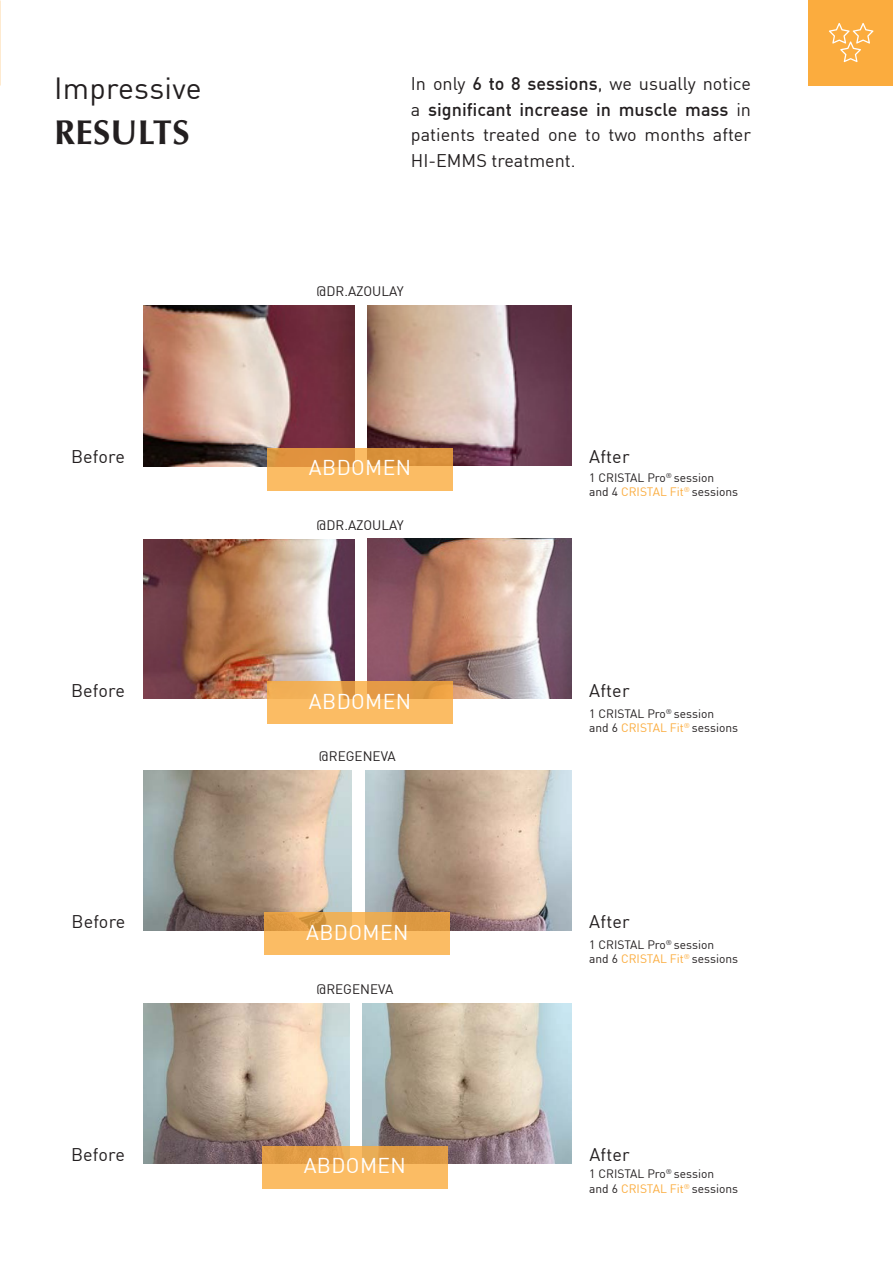
<style>
.page{position:relative;width:893px;height:1263px;background:#fff}
.page>*{position:absolute;margin:0;border:0;box-sizing:border-box;transform-origin:0 0}
.t1{font:700 34.5px "Optima LT Std";letter-spacing:.01em;color:#231f20}
.t2{font:30px "DIN Pro";letter-spacing:.01em;color:#231f20}
.t3{font:21px "DIN Pro";letter-spacing:.02em;color:#fff}
.t4{font:18px/25.5px "DIN Pro";color:#231f20;text-align:justify}
.t5{font:13.5px "DIN Pro";color:#231f20}
.t6{font:12px "DIN Pro";color:#231f20}
.s1{font-weight:500}
.s2{color:#fbac3e}
</style>
<div class="page">
<img style="left:368px;top:539px;width:203px;height:160px">
<img style="left:368px;top:305px;width:203px;height:160px">
<img style="left:143px;top:539px;width:211px;height:160px">
<img style="left:143px;top:306px;width:211px;height:161px">
<img style="left:365px;top:770px;width:206px;height:160px">
<img style="left:143px;top:770px;width:209px;height:160px">
<img style="left:363px;top:1003px;width:208px;height:160px">
<img style="left:143px;top:1004px;width:206px;height:159px">
<div style="left:809px;top:0;width:84px;height:85px;background:#fbac3e"></div>
<svg style="left:829px;top:23px;width:44px;height:39px"></svg>
<svg style="left:267px;top:448px;width:186px;height:42px;background:#eeaa53"></svg>
<svg style="left:267px;top:682px;width:186px;height:42px;background:#f4b35b"></svg>
<svg style="left:265px;top:913px;width:185px;height:42px;background:#f0b059"></svg>
<svg style="left:262px;top:1146px;width:186px;height:42px;background:#f0b058"></svg>
<p class="t2" style="left:54px;top:66px;width:149px">Impressive</p>
<p class="t1" style="left:54px;top:113px;width:137px">RESULTS</p>
<p class="t4" style="left:411px;top:70px;width:342px">In only <span class="s1">6 to 8 sessions</span>, we usually notice a <span class="s1">significant increase in muscle mass</span> in patients treated one to two months after HI-EMMS treatment.</p>
<p class="t5" style="left:316px;top:281px;width:89px">@DR.AZOULAY</p>
<p class="t4" style="left:71px;top:443px;width:55px">Before</p>
<p class="t4" style="left:589px;top:443px;width:42px">After</p>
<p class="t6" style="left:589px;top:468px;width:126px">1 CRISTAL Pro<sup>®</sup> session</p>
<p class="t6" style="left:589px;top:483px;width:150px">and 4 <span class="s2">CRISTAL Fit</span><sup>®</sup> sessions</p>
<p class="t3" style="left:309px;top:452px;width:104px">ABDOMEN</p>
<p class="t5" style="left:316px;top:514px;width:89px">@DR.AZOULAY</p>
<p class="t4" style="left:71px;top:677px;width:55px">Before</p>
<p class="t4" style="left:589px;top:677px;width:42px">After</p>
<p class="t6" style="left:589px;top:704px;width:126px">1 CRISTAL Pro<sup>®</sup> session</p>
<p class="t6" style="left:589px;top:718px;width:150px">and 6 <span class="s2">CRISTAL Fit</span><sup>®</sup> sessions</p>
<p class="t3" style="left:309px;top:685px;width:104px">ABDOMEN</p>
<p class="t5" style="left:319px;top:745px;width:78px">@REGENEVA</p>
<p class="t4" style="left:71px;top:908px;width:55px">Before</p>
<p class="t4" style="left:589px;top:908px;width:42px">After</p>
<p class="t3" style="left:306px;top:916px;width:104px">ABDOMEN</p>
<p class="t6" style="left:589px;top:935px;width:126px">1 CRISTAL Pro<sup>®</sup> session</p>
<p class="t6" style="left:589px;top:949px;width:150px">and 6 <span class="s2">CRISTAL Fit</span><sup>®</sup> sessions</p>
<p class="t5" style="left:316px;top:979px;width:78px">@REGENEVA</p>
<p class="t4" style="left:71px;top:1141px;width:55px">Before</p>
<p class="t4" style="left:589px;top:1141px;width:42px">After</p>
<p class="t3" style="left:304px;top:1150px;width:104px">ABDOMEN</p>
<p class="t6" style="left:589px;top:1164px;width:126px">1 CRISTAL Pro<sup>®</sup> session</p>
<p class="t6" style="left:589px;top:1179px;width:150px">and 6 <span class="s2">CRISTAL Fit</span><sup>®</sup> sessions</p>
</div>
